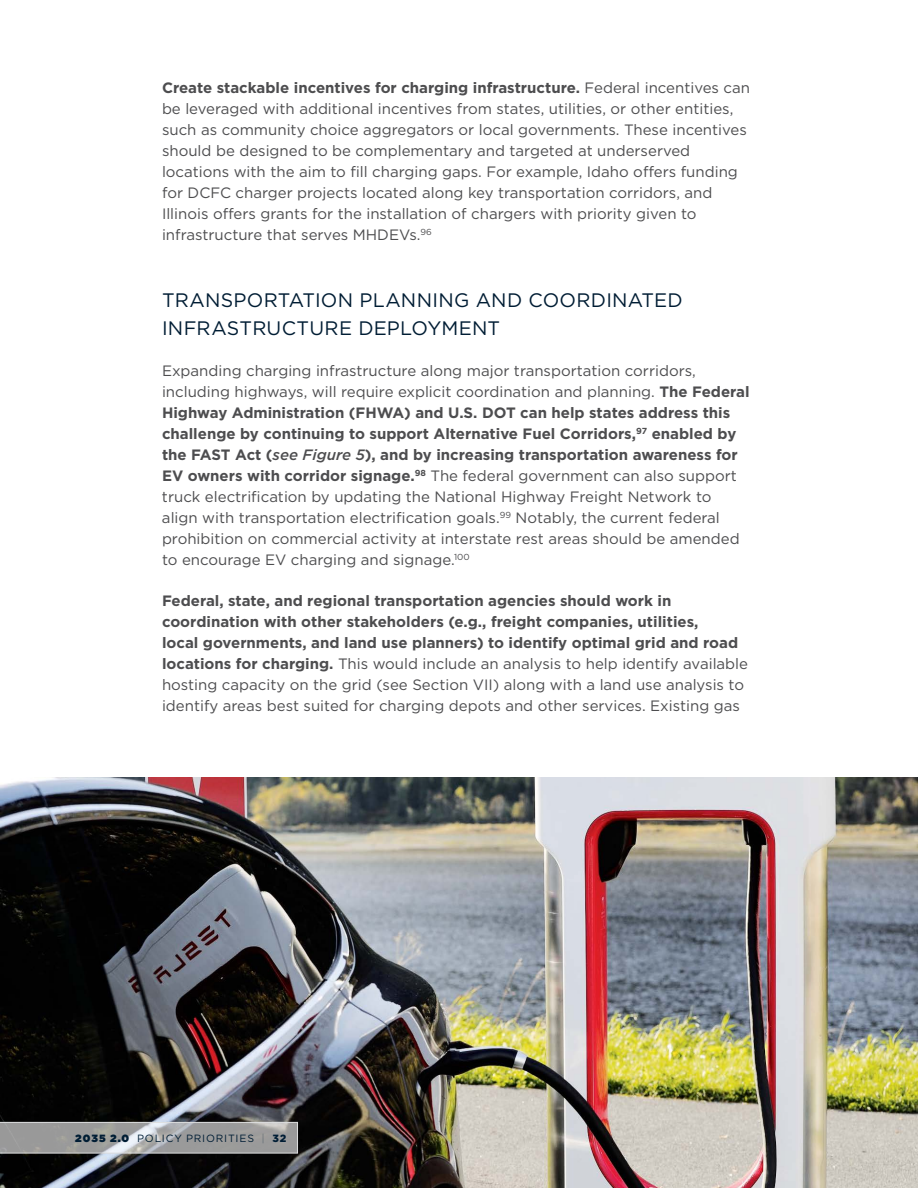
<style>
.page{position:relative;width:918px;height:1188px;background:#fff}
.page>*{position:absolute;margin:0;border:0;box-sizing:border-box;transform-origin:0 0}
.t1{font:19.5px/27px "Gotham";letter-spacing:.01em;color:#001d34}
.t2{font:15px/21px "Gotham";color:#4d4d4f}
.t3{font:700 15px/21px "Gotham";color:#4d4d4f}
.t4{font:10.5px "Gotham";letter-spacing:.08em;color:#001d34}
.s1{font-weight:700}
.s2{font-weight:500;font-style:italic}
.s3{font-weight:400}
.s4{font-weight:900}
.s5{font-weight:100}
</style>
<div class="page">
<img style="left:0;top:778px;width:918px;height:410px">
<svg style="left:0;top:1122px;width:298px;height:32px;background:#a4a5a5"></svg>
<p class="t2" style="left:162px;top:77px;width:590px"><span class="s1">Create stackable incentives for charging infrastructure.</span> Federal incentives can be leveraged with additional incentives from states, utilities, or other entities, such as community choice aggregators or local governments. These incentives should be designed to be complementary and targeted at underserved locations with the aim to fill charging gaps. For example, Idaho offers funding for DCFC charger projects located along key transportation corridors, and Illinois offers grants for the installation of chargers with priority given to infrastructure that serves MHDEVs.<sup>96</sup></p>
<h1 class="t1" style="left:162px;top:287px;width:522px">TRANSPORTATION PLANNING AND COORDINATED<br>INFRASTRUCTURE DEPLOYMENT</h1>
<p class="t2" style="left:162px;top:360px;width:589px">Expanding charging infrastructure along major transportation corridors, including highways, will require explicit coordination and planning. <span class="s1">The Federal Highway Administration (FHWA) and U.S. DOT can help states address this challenge by continuing to support Alternative Fuel Corridors,</span><sup>97</sup> <span class="s1">enabled by the FAST Act (</span><span class="s2">see Figure 5</span><span class="s1">), and by increasing transportation awareness for EV owners with corridor signage.</span><sup>98</sup> The federal government can also support truck electrification by updating the National Highway Freight Network to align with transportation electrification goals.<sup>99</sup> Notably, the current federal prohibition on commercial activity at interstate rest areas should be amended to encourage EV charging and signage.<sup>100</sup></p>
<p class="t3" style="left:162px;top:590px;width:588px">Federal, state, and regional transportation agencies should work in coordination with other stakeholders (e.g., freight companies, utilities,<br>local governments, and land use planners) to identify optimal grid and road locations for charging. <span class="s3">This would include an analysis to help identify available hosting capacity on the grid (see Section VII) along with a land use analysis to identify areas best suited for charging depots and other services. Existing gas</span></p>
<p class="t4" style="left:75px;top:1132px;width:213px"><span class="s4">2035 2.0</span> POLICY PRIORITIES <span class="s5">|</span> <span class="s4">32</span></p>
</div>
